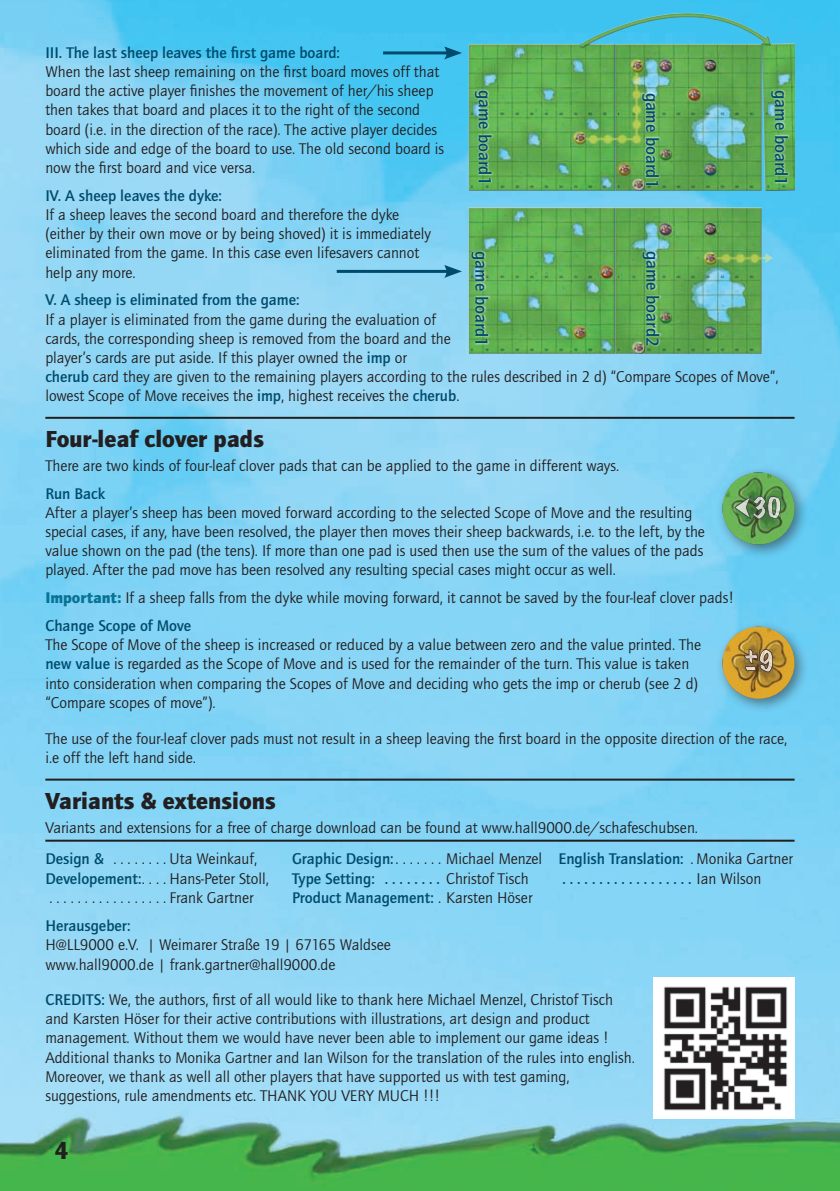
<style>
.page{position:relative;width:840px;height:1191px;background:#fff}
.page>*{position:absolute;margin:0;border:0;box-sizing:border-box;transform-origin:0 0}
.t1{font:900 24px "Quay Itc T";color:#231f20}
.t2{font:condensed 24px "Franklin Gothic";color:#231f20}
.t3{font:700 18px "Quay Itc T";color:#004b6c}
.t4{font:16px/19.2px "Quay Itc T";color:#231f20}
.t5{font:700 16px/19.2px "Quay Itc T";color:#004b6c}
.s1{font-weight:700;color:#004b6c}
.s2{font-weight:900;color:#087495}
.s3{font-weight:400;color:#231f20}
</style>
<div class="page">
<img style="left:0;top:0;width:839px;height:1191px">
<hr style="left:45px;top:417px;width:749px;height:2px;background:#231f20">
<hr style="left:45px;top:778px;width:749px;height:2px;background:#231f20">
<hr style="left:45px;top:839px;width:749px;height:2px;background:#231f20">
<img style="left:653px;top:977px;width:141px;height:141px">
<div style="left:715px;top:619px;width:92px;height:93px;background:#231f20;opacity:.5"></div>
<svg style="left:722px;top:626px;width:72px;height:73px;background:#ac9d59"></svg>
<img style="left:758px;top:649px;width:14px;height:23px">
<img style="left:743px;top:649px;width:14px;height:14px">
<svg style="left:744px;top:666px;width:11px;height:5px"></svg>
<div style="left:715px;top:465px;width:92px;height:93px;background:#231f20;opacity:.5"></div>
<svg style="left:722px;top:472px;width:72px;height:72px;background:#63a773"></svg>
<img style="left:764px;top:496px;width:1px;height:23px">
<img style="left:733px;top:495px;width:31px;height:24px">
<img style="left:767px;top:496px;width:13px;height:23px">
<img style="left:734px;top:497px;width:15px;height:21px">
<img style="left:468px;top:10px;width:326px;height:181px">
<div style="left:473px;top:89px;width:20px;height:95px;background:#fff;opacity:.8"></div>
<div style="left:769px;top:89px;width:20px;height:95px;background:#fff;opacity:.8"></div>
<div style="left:640px;top:91px;width:20px;height:95px;background:#fff;opacity:.8"></div>
<img style="left:468px;top:203px;width:326px;height:151px">
<div style="left:470px;top:250px;width:20px;height:95px;background:#fff;opacity:.8"></div>
<div style="left:641px;top:250px;width:20px;height:98px;background:#fff;opacity:.8"></div>
<hr style="left:383px;top:51px;width:66px;height:3px;background:#004b6c">
<svg style="left:443px;top:46px;width:18px;height:13px"></svg>
<hr style="left:336px;top:270px;width:113px;height:3px;background:#004b6c">
<svg style="left:443px;top:265px;width:18px;height:13px"></svg>
<p class="t5" style="left:45px;top:43px;width:296px">III. The last sheep leaves the first game board:</p>
<p class="t4" style="left:45px;top:62px;width:400px">When the last sheep remaining on the first board moves off that board the active player finishes the movement of her/his sheep then takes that board and places it to the right of the second board (i.e. in the direction of the race). The active player decides which side and edge of the board to use. The old second board is now the first board and vice versa.</p>
<p class="t5" style="left:45px;top:186px;width:178px">IV. A sheep leaves the dyke:</p>
<p class="t4" style="left:45px;top:205px;width:387px">If a sheep leaves the second board and therefore the dyke (either by their own move or by being shoved) it is immediately eliminated from the game. In this case even lifesavers cannot help any more.</p>
<p class="t5" style="left:45px;top:290px;width:255px">V. A sheep is eliminated from the game:</p>
<p class="t4" style="left:45px;top:309px;width:734px">If a player is eliminated from the game during the evaluation of<br>cards, the corresponding sheep is removed from the board and the<br>player’s cards are put aside. If this player owned the <span class="s1">imp</span> or<br><span class="s1">cherub</span> card they are given to the remaining players according to the rules described in 2 d) “Compare Scopes of Move”, lowest Scope of Move receives the <span class="s1">imp</span>, highest receives the <span class="s1">cherub</span>.</p>
<h1 class="t1" style="left:45px;top:425px;width:220px">Four-leaf clover pads</h1>
<p class="t4" style="left:45px;top:456px;width:575px">There are two kinds of four-leaf clover pads that can be applied to the game in different ways.</p>
<p class="t5" style="left:45px;top:483px;width:61px">Run Back</p>
<p class="t4" style="left:45px;top:502px;width:660px">After a player’s sheep has been moved forward according to the selected Scope of Move and the resulting special cases, if any, have been resolved, the player then moves their sheep backwards, i.e. to the left, by the value shown on the pad (the tens). If more than one pad is used then use the sum of the values of the pads played. After the pad move has been resolved any resulting special cases might occur as well.</p>
<p class="t4" style="left:45px;top:583px;width:689px;line-height:27.8px"><span class="s2">Important:</span> If a sheep falls from the dyke while moving forward, it cannot be saved by the four-leaf clover pads!<br><span class="s1">Change Scope of Move</span></p>
<p class="t4" style="left:45px;top:635px;width:657px">The Scope of Move of the sheep is increased or reduced by a value between zero and the value printed. The <span class="s1">new value</span> is regarded as the Scope of Move and is used for the remainder of the turn. This value is taken into consideration when comparing the Scopes of Move and deciding who gets the imp or cherub (see 2 d) “Compare scopes of move”).</p>
<p class="t4" style="left:45px;top:729px;width:743px">The use of the four-leaf clover pads must not result in a sheep leaving the first board in the opposite direction of the race, i.e off the left hand side.</p>
<h1 class="t1" style="left:45px;top:787px;width:232px">Variants &amp; extensions</h1>
<p class="t4" style="left:45px;top:817px;width:653px">Variants and extensions for a free of charge download can be found at www.hall9000.de/schafeschubsen.</p>
<p class="t3" style="left:495px;top:90px;width:97px;rotate:90deg">game board1</p>
<p class="t3" style="left:662px;top:92px;width:97px;rotate:90deg">game board1</p>
<p class="t3" style="left:791px;top:90px;width:97px;rotate:90deg">game board1</p>
<p class="t3" style="left:491px;top:251px;width:97px;rotate:90deg">game board1</p>
<p class="t3" style="left:662px;top:251px;width:97px;rotate:90deg">game board2</p>
<p class="t4" style="left:45px;top:849px;width:67px"><span class="s1">Design &amp;</span> ........</p>
<p class="t4" style="left:169px;top:849px;width:89px">Uta Weinkauf,</p>
<p class="t5" style="left:45px;top:868px;width:98px">Developement: <span class="s3">...</span></p>
<p class="t4" style="left:49px;top:868px;width:221px;text-indent:120px">Hans-Peter Stoll, . . . . . . . . . . . . . . . . . Frank Gartner</p>
<p class="t5" style="left:292px;top:849px;width:105px">Graphic Design: <span class="s3">.......</span></p>
<p class="t4" style="left:446px;top:849px;width:97px">Michael Menzel</p>
<p class="t5" style="left:292px;top:868px;width:92px">Type Setting: .........</p>
<p class="t4" style="left:292px;top:868px;width:242px;text-align:right">Christof Tisch<br><span class="s1">Product Management:</span> . Karsten Höser</p>
<p class="t5" style="left:558px;top:849px;width:236px">English Translation: <span class="s3">. Monika Gartner </span>..................</p>
<p class="t4" style="left:696px;top:868px;width:66px">Ian Wilson</p>
<p class="t5" style="left:45px;top:916px;width:87px">Herausgeber:</p>
<p class="t4" style="left:45px;top:935px;width:347px">H@LL9000 e.V. | Weimarer Straße 19 | 67165 Waldsee www.hall9000.de | frank.gartner@hall9000.de</p>
<p class="t4" style="left:45px;top:989px;width:590px"><span class="s1">CREDITS:</span> We, the authors, first of all would like to thank here Michael Menzel, Christof Tisch and Karsten Höser for their active contributions with illustrations, art design and product management. Without them we would have never been able to implement our game ideas !<br>Additional thanks to Monika Gartner and Ian Wilson for the translation of the rules into english.<br>Moreover, we thank as well all other players that have supported us with test gaming, suggestions, rule amendments etc. THANK YOU VERY MUCH !!!</p>
<h1 class="t2" style="left:55px;top:1135px;width:14px">4</h1>
</div>
